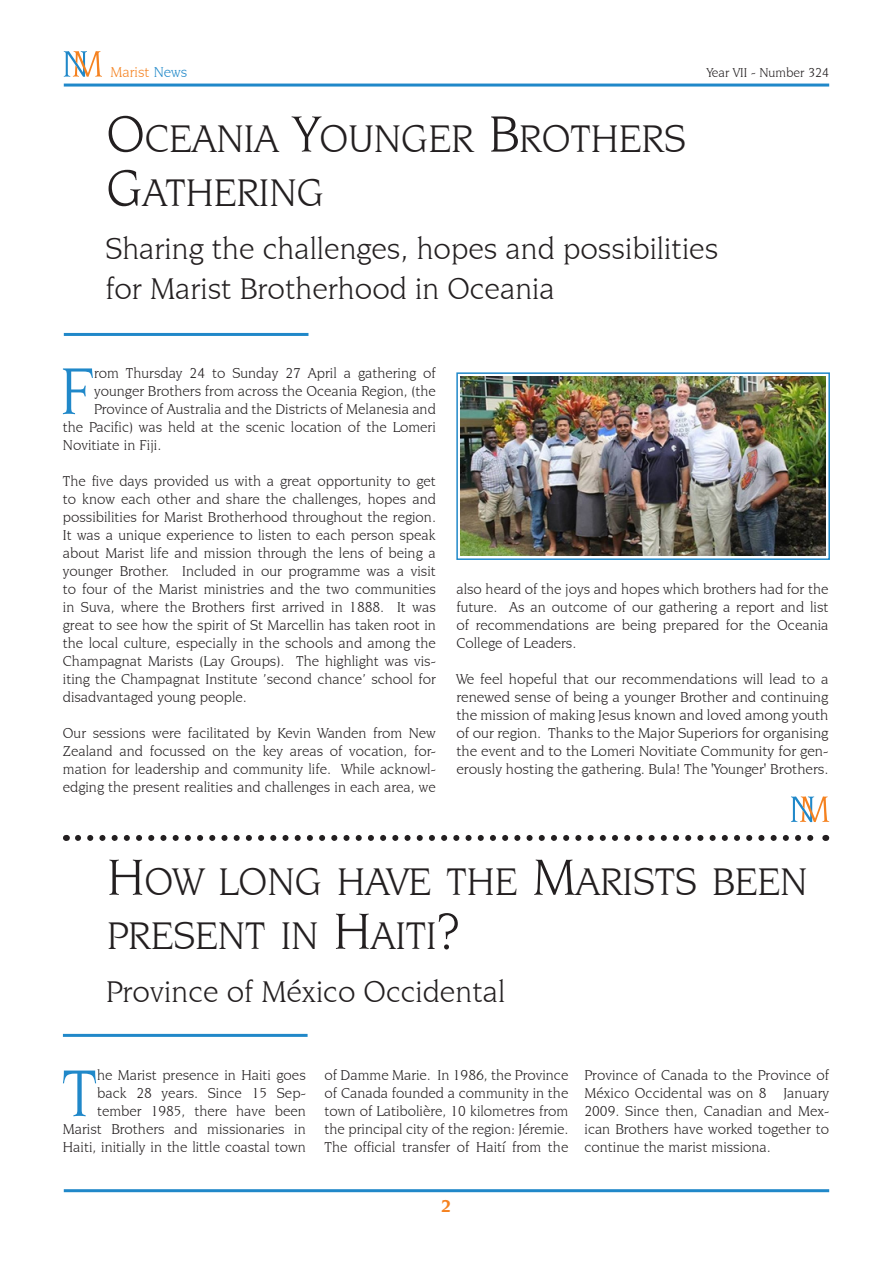
<style>
.page{position:relative;width:893px;height:1263px;background:#fff}
.page>*{position:absolute;margin:0;border:0;box-sizing:border-box;transform-origin:0 0}
.paragrafo4ComMaiuscu{font:70.2px "Novarese IT Cby BT";color:#2088c9}
.paragrafoSemDopo{font:70.2px "Novarese IT Cby BT";color:#2088c9}
.Titolo{font:40.5px/54px "Novarese IT Cby BT";color:#231f20}
.Sottotitolo{font:31.5px "Novarese IT Cby BT";color:#231f20}
.Normale{font:700 18px "Novarese IT Cby BT";color:#f58220}
.paragrafo4{font:15px/18px "Novarese IT Cby BT";color:#231f20;text-align:justify}
.paragrafoSemDopo-2{font:15px/18px "Novarese IT Cby BT";color:#231f20;text-align:right}
.paragrafo4ComMaiuscu-2{font:15px "Novarese IT Cby BT";color:#231f20}
.Normale-2{font:15px "Novarese IT Cby BT";color:#f58220}
.Normale-3{font:13.5px "Novarese IT Cby BT";color:#231f20}
.s1{color:#2088c9}
.s2{font-size:54px}
</style>
<div class="page">
<hr style="left:64px;top:84px;width:765px;height:3px;background:#2088c9">
<hr style="left:64px;top:1189px;width:765px;height:3px;background:#2088c9">
<svg style="left:64px;top:51px;width:38px;height:26px"></svg>
<hr style="left:64px;top:333px;width:244px;height:3px;background:#2088c9">
<svg style="left:78px;top:835px;width:736px;height:6px"></svg>
<svg style="left:791px;top:796px;width:38px;height:26px"></svg>
<img style="left:460px;top:377px;width:366px;height:179px">
<div style="left:456px;top:372px;width:374px;height:188px;border:2px solid #2088c9"></div>
<hr style="left:63px;top:1034px;width:245px;height:3px;background:#2088c9">
<p class="Normale-2" style="left:111px;top:63px;width:78px">Marist <span class="s1">News</span></p>
<p class="Normale-3" style="left:707px;top:64px;width:124px">Year VII - Number 324</p>
<p class="Titolo" style="left:106px;top:111px;width:581px"><span class="s2">O</span>CEANIA <span class="s2">Y</span>OUNGER <span class="s2">B</span>ROTHERS<br><span class="s2">G</span>ATHERING</p>
<p class="Sottotitolo" style="left:105px;top:230px;width:614px">Sharing the challenges, hopes and possibilities</p>
<p class="Sottotitolo" style="left:105px;top:270px;width:451px">for Marist Brotherhood in Oceania</p>
<p class="paragrafo4ComMaiuscu" style="left:60px;top:349px;width:36px">F</p>
<p class="paragrafo4ComMaiuscu-2" style="left:94px;top:364px;width:343px">rom Thursday 24 to Sunday 27 April a gathering of</p>
<p class="paragrafo4ComMaiuscu-2" style="left:94px;top:382px;width:343px">younger Brothers from across the Oceania Region, (the</p>
<p class="paragrafo4ComMaiuscu-2" style="left:94px;top:400px;width:343px">Province of Australia and the Districts of Melanesia and</p>
<p class="paragrafo4ComMaiuscu-2" style="left:63px;top:418px;width:374px">the Pacific) was held at the scenic location of the Lomeri</p>
<p class="paragrafo4ComMaiuscu-2" style="left:63px;top:436px;width:100px">Novitiate in Fiji.</p>
<p class="paragrafo4" style="left:63px;top:472px;width:374px">The five days provided us with a great opportunity to get to know each other and share the challenges, hopes and possibilities for Marist Brotherhood throughout the region.<br>It was a unique experience to listen to each person speak about Marist life and mission through the lens of being a younger Brother. Included in our programme was a visit to four of the Marist ministries and the two communities in Suva, where the Brothers first arrived in 1888. It was great to see how the spirit of St Marcellin has taken root in the local culture, especially in the schools and among the Champagnat Marists (Lay Groups). The highlight was vis&shy;iting the Champagnat Institute ’second chance’ school for disadvantaged young people.</p>
<p class="paragrafo4" style="left:63px;top:724px;width:374px">Our sessions were facilitated by Kevin Wanden from New Zealand and focussed on the key areas of vocation, for&shy;mation for leadership and community life. While acknowl&shy;edging the present realities and challenges in each area, we</p>
<p class="paragrafo4" style="left:456px;top:580px;width:374px">also heard of the joys and hopes which brothers had for the future. As an outcome of our gathering a report and list of recommendations are being prepared for the Oceania College of Leaders.</p>
<p class="paragrafo4" style="left:456px;top:670px;width:374px">We feel hopeful that our recommendations will lead to a renewed sense of being a younger Brother and continuing the mission of making Jesus known and loved among youth of our region. Thanks to the Major Superiors for organising the event and to the Lomeri Novitiate Community for gen&shy;erously hosting the gathering. Bula! The 'Younger' Brothers.</p>
<p class="Titolo" style="left:107px;top:854px;width:702px"><span class="s2">H</span>OW LONG HAVE THE <span class="s2">M</span>ARISTS BEEN<br>PRESENT IN <span class="s2">H</span>AITI<span class="s2">?</span></p>
<p class="Sottotitolo" style="left:106px;top:973px;width:401px">Province of México Occidental</p>
<p class="paragrafoSemDopo-2" style="left:63px;top:1066px;width:244px">he Marist presence in Haiti goes<br>back 28 years. Since 15 Sep&shy;tember 1985, there have been Marist Brothers and missionaries in Haiti, initially in the little coastal town</p>
<p class="paragrafoSemDopo-2" style="left:325px;top:1066px;width:245px;text-align:justify">of Damme Marie. In 1986, the Province of Canada founded a community in the town of Latibolière, 10 kilometres from the principal city of the region: Jéremie.</p>
<p class="paragrafoSemDopo" style="left:62px;top:1051px;width:37px">T</p>
<p class="paragrafo4" style="left:325px;top:1138px;width:245px">The official transfer of Haití from the</p>
<p class="paragrafo4" style="left:584px;top:1066px;width:246px">Province of Canada to the Province of México Occidental was on 8 January 2009. Since then, Canadian and Mex&shy;ican Brothers have worked together to continue the marist missiona.</p>
<p class="Normale" style="left:441px;top:1195px;width:12px">2</p>
</div>
